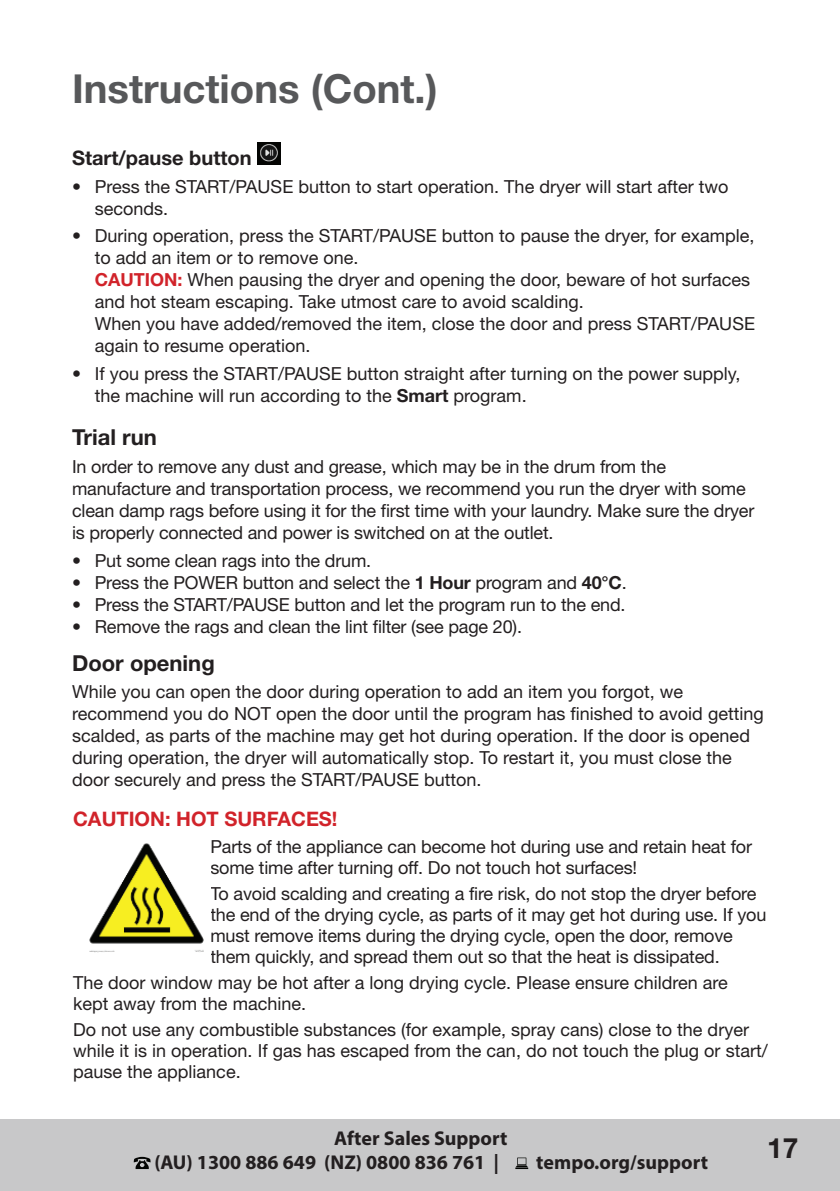
<style>
.page{position:relative;width:840px;height:1191px;background:#fff}
.page>*{position:absolute;margin:0;border:0;box-sizing:border-box;transform-origin:0 0}
.t1{font:700 40px "Helvetica Neue";color:#57585a}
.t2{font:700 28px "Helvetica Neue LT Std";color:#231f20}
.t3{font:700 22px "Helvetica Neue";color:#231f20}
.t4{font:700 20px/24px "Myriad Pro";color:#231f20}
.t5{font:700 20px "Helvetica Neue";color:#d1232a}
.t6{font:700 20px "Helvetica Neue";color:#231f20}
.t7{font:18px/22px "Helvetica Neue";color:#231f20}
.s1{font-weight:700;color:#d1232a}
.s2{font-weight:700}
</style>
<div class="page">
<div style="left:0;top:1118px;width:839px;height:73px;background:#c8c8c9"></div>
<svg style="left:134px;top:1156px;width:16px;height:13px"></svg>
<svg style="left:515px;top:1157px;width:13px;height:12px"></svg>
<img style="left:257px;top:143px;width:23px;height:22px">
<img style="left:89px;top:843px;width:115px;height:110px">
<h1 class="t1" style="left:72px;top:64px;width:367px">Instructions (Cont.)</h1>
<p class="t6" style="left:72px;top:145px;width:181px">Start/pause button</p>
<p class="t7" style="left:95px;top:175px;width:635px;text-indent:-23px">• Press the START/PAUSE button to start operation. The dryer will start after two seconds.</p>
<p class="t7" style="left:95px;top:225px;width:661px;text-indent:-23px">• During operation, press the START/PAUSE button to pause the dryer, for example, to add an item or to remove one.<br><span class="s1">CAUTION:</span> When pausing the dryer and opening the door, beware of hot surfaces and hot steam escaping. Take utmost care to avoid scalding.<br>When you have added/removed the item, close the door and press START/PAUSE again to resume operation.</p>
<p class="t7" style="left:95px;top:362px;width:647px;text-indent:-23px">• If you press the START/PAUSE button straight after turning on the power supply, the machine will run according to the <span class="s2">Smart</span> program.</p>
<p class="t3" style="left:72px;top:424px;width:86px">Trial run</p>
<p class="t7" style="left:72px;top:455px;width:683px">In order to remove any dust and grease, which may be in the drum from the manufacture and transportation process, we recommend you run the dryer with some clean damp rags before using it for the first time with your laundry. Make sure the dryer is properly connected and power is switched on at the outlet.</p>
<p class="t7" style="left:72px;top:549px;width:300px">• Put some clean rags into the drum.</p>
<p class="t7" style="left:72px;top:571px;width:556px">• Press the POWER button and select the <span class="s2">1 Hour</span> program and <span class="s2">40°C</span>.</p>
<p class="t7" style="left:72px;top:593px;width:554px">• Press the START/PAUSE button and let the program run to the end.</p>
<p class="t7" style="left:72px;top:615px;width:451px">• Remove the rags and clean the lint filter (see page 20).</p>
<p class="t3" style="left:72px;top:649px;width:144px">Door opening</p>
<p class="t7" style="left:72px;top:680px;width:692px">While you can open the door during operation to add an item you forgot, we recommend you do NOT open the door until the program has finished to avoid getting scalded, as parts of the machine may get hot during operation. If the door is opened during operation, the dryer will automatically stop. To restart it, you must close the door securely and press the START/PAUSE button.</p>
<p class="t5" style="left:73px;top:807px;width:266px">CAUTION: HOT SURFACES!</p>
<p class="t7" style="left:210px;top:835px;width:543px;line-height:20.8px">Parts of the appliance can become hot during use and retain heat for some time after turning off. Do not touch hot surfaces!</p>
<p class="t7" style="left:210px;top:883px;width:557px;line-height:20.8px">To avoid scalding and creating a fire risk, do not stop the dryer before the end of the drying cycle, as parts of it may get hot during use. If you must remove items during the drying cycle, open the door, remove them quickly, and spread them out so that the heat is dissipated.</p>
<p class="t7" style="left:73px;top:972px;width:656px;line-height:20.8px">The door window may be hot after a long drying cycle. Please ensure children are kept away from the machine.</p>
<p class="t7" style="left:73px;top:1019px;width:695px;line-height:20.8px">Do not use any combustible substances (for example, spray cans) close to the dryer while it is in operation. If gas has escaped from the can, do not touch the plug or start/ pause the appliance.</p>
<p class="t4" style="left:154px;top:1125px;width:354px;text-indent:180px">After Sales Support (AU) 1300 886 649 (NZ) 0800 836 761 |</p>
<p class="t4" style="left:536px;top:1149px;width:173px">tempo.org/support</p>
<h2 class="t2" style="left:766px;top:1131px;width:33px">17</h2>
</div>
